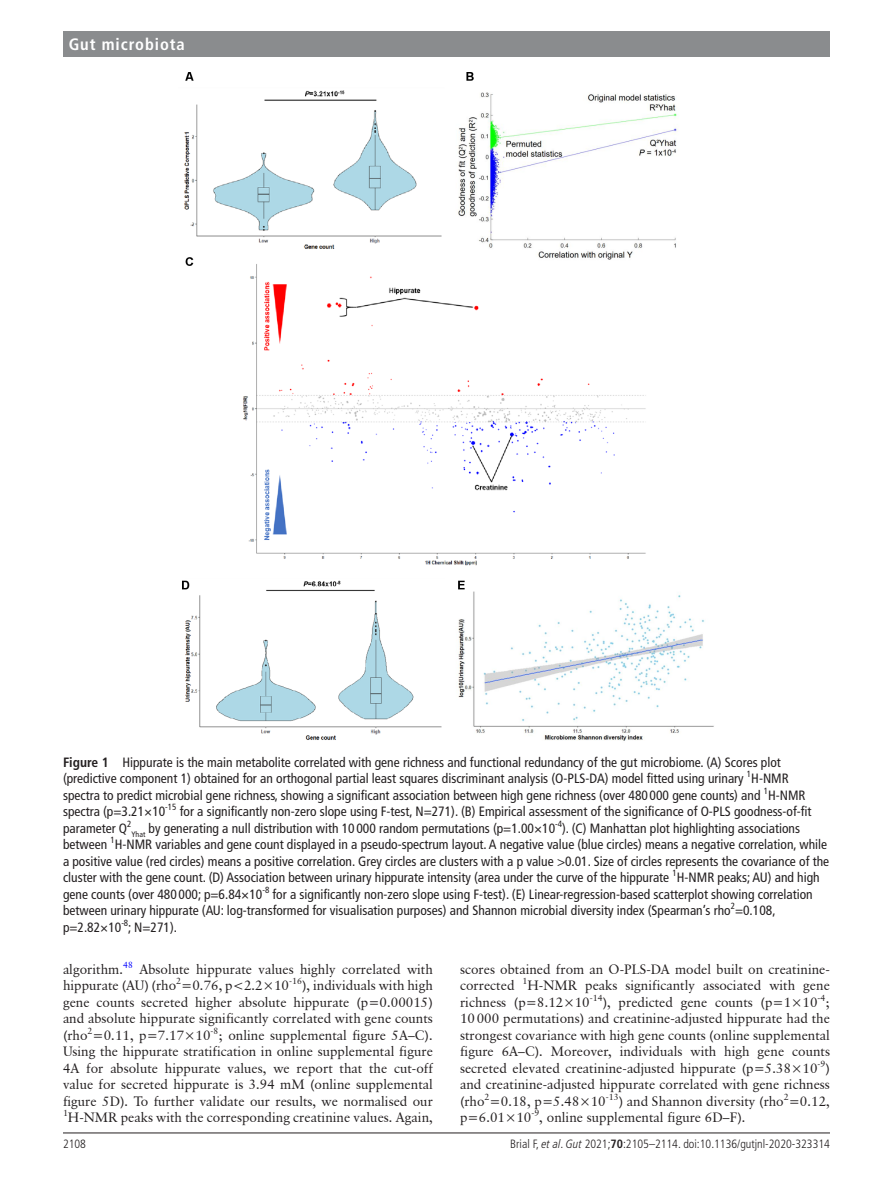
<style>
.page{position:relative;width:893px;height:1191px;background:#fff}
.page>*{position:absolute;margin:0;border:0;box-sizing:border-box;transform-origin:0 0}
.t1{font:700 condensed 16.5px "Frutiger LT Pro";letter-spacing:.055em;color:#fff}
.t2{font:condensed 13.5px/16.5px "Frutiger LT Pro";color:#231f20}
.t3{font:13.5px/16.5px "Classical Garamond BT";color:#231f20;text-align:justify}
.t4{font:300 condensed 12px "Frutiger LT Pro";color:#231f20}
.t5{font:9px "Classical Garamond BT";color:#231f20}
.t6{font:9px "Classical Garamond BT";color:#00f}
.t7{font:condensed 9px "Frutiger LT Pro";color:#231f20}
.s1{font-weight:700}
.s2{font-style:italic}
</style>
<div class="page">
<hr style="left:63px;top:1132px;width:767px;height:1px;background:#231f20">
<div style="left:63px;top:31px;width:767px;height:25px;background:#8a8c8e"></div>
<img style="left:182px;top:72px;width:532px;height:669px">
<p class="t1" style="left:69px;top:34px;width:118px">Gut microbiota</p>
<p class="t2" style="left:63px;top:753px;width:750px"><span class="s1">Figure 1</span> Hippurate is the main metabolite correlated with gene richness and functional redundancy of the gut microbiome. (A) Scores plot (predictive component 1) obtained for an orthogonal partial least squares discriminant analysis (O-PLS-DA) model fitted using urinary <sup>1</sup>H-NMR spectra to predict microbial gene richness, showing a significant association between high gene richness (over 480 000 gene counts) and <sup>1</sup>H-NMR spectra (p=3.21×10<sup>-15</sup> for a significantly non-zero slope using F-test, N=271). (B) Empirical assessment of the significance of O-PLS goodness-of-fit parameter Q<sup>2</sup><sub>Yhat</sub> by generating a null distribution with 10 000 random permutations (p=1.00×10</p>
<p class="t7" style="left:555px;top:818px;width:8px">-4</p>
<p class="t2" style="left:63px;top:819px;width:768px;text-indent:499px">). (C) Manhattan plot highlighting associations between <sup>1</sup>H-NMR variables and gene count displayed in a pseudo-spectrum layout. A negative value (blue circles) means a negative correlation, while a positive value (red circles) means a positive correlation. Grey circles are clusters with a p value &gt;0.01. Size of circles represents the covariance of the cluster with the gene count. (D) Association between urinary hippurate intensity (area under the curve of the hippurate <sup>1</sup>H-NMR peaks; AU) and high gene counts (over 480 000; p=6.84×10<sup>-8</sup> for a significantly non-zero slope using F-test). (E) Linear-regression-based scatterplot showing correlation between urinary hippurate (AU: log-transformed for visualisation purposes) and Shannon microbial diversity index (Spearman’s rho<sup>2</sup>=0.108, p=2.82×10<sup>-8</sup>; N=271).</p>
<p class="t3" style="left:63px;top:960px;width:62px">algorithm.</p>
<p class="t6" style="left:123px;top:959px;width:11px">48</p>
<p class="t3" style="left:63px;top:960px;width:371px;text-indent:76px">Absolute hippurate values highly correlated with hippurate (AU) (rho<sup>2</sup>=0.76, p&lt;2.2×10</p>
<p class="t5" style="left:289px;top:975px;width:14px">-16</p>
<p class="t3" style="left:63px;top:977px;width:371px;text-indent:239px">), individuals with high gene counts secreted higher absolute hippurate (p=0.00015) and absolute hippurate significantly correlated with gene counts (rho<sup>2</sup>=0.11, p=7.17×10<sup>-8</sup>; online supplemental figure 5A–C).<br>Using the hippurate stratification in online supplemental figure 4A for absolute hippurate values, we report that the cut-off value for secreted hippurate is 3.94 mM (online supplemental figure 5D). To further validate our results, we normalised our <sup>1</sup>H-NMR peaks with the corresponding creatinine values. Again,</p>
<p class="t3" style="left:460px;top:960px;width:371px">scores obtained from an O-PLS-DA model built on creatinine&shy;corrected <sup>1</sup>H-NMR peaks significantly associated with gene richness (p=8.12×10<sup>-14</sup>), predicted gene counts (p=1×10<sup>-4</sup>; 10000 permutations) and creatinine-adjusted hippurate had the strongest covariance with high gene counts (online supplemental figure 6A–C). Moreover, individuals with high gene counts secreted elevated creatinine-adjusted hippurate (p=5.38×10<sup>-9</sup>) and creatinine-adjusted hippurate correlated with gene richness (rho<sup>2</sup>=0.18, p=5.48×10<sup>-13</sup>) and Shannon diversity (rho<sup>2</sup>=0.12, p=6.01×10<sup>-9</sup>, online supplemental figure 6D–F).</p>
<p class="t4" style="left:63px;top:1136px;width:25px">2108</p>
<p class="t4" style="left:510px;top:1136px;width:321px">Brial F, <span class="s2">et al</span>. <span class="s2">Gut</span> 2021;<span class="s1">70</span>:2105–2114. doi:10.1136/gutjnl-2020-323314</p>
</div>
